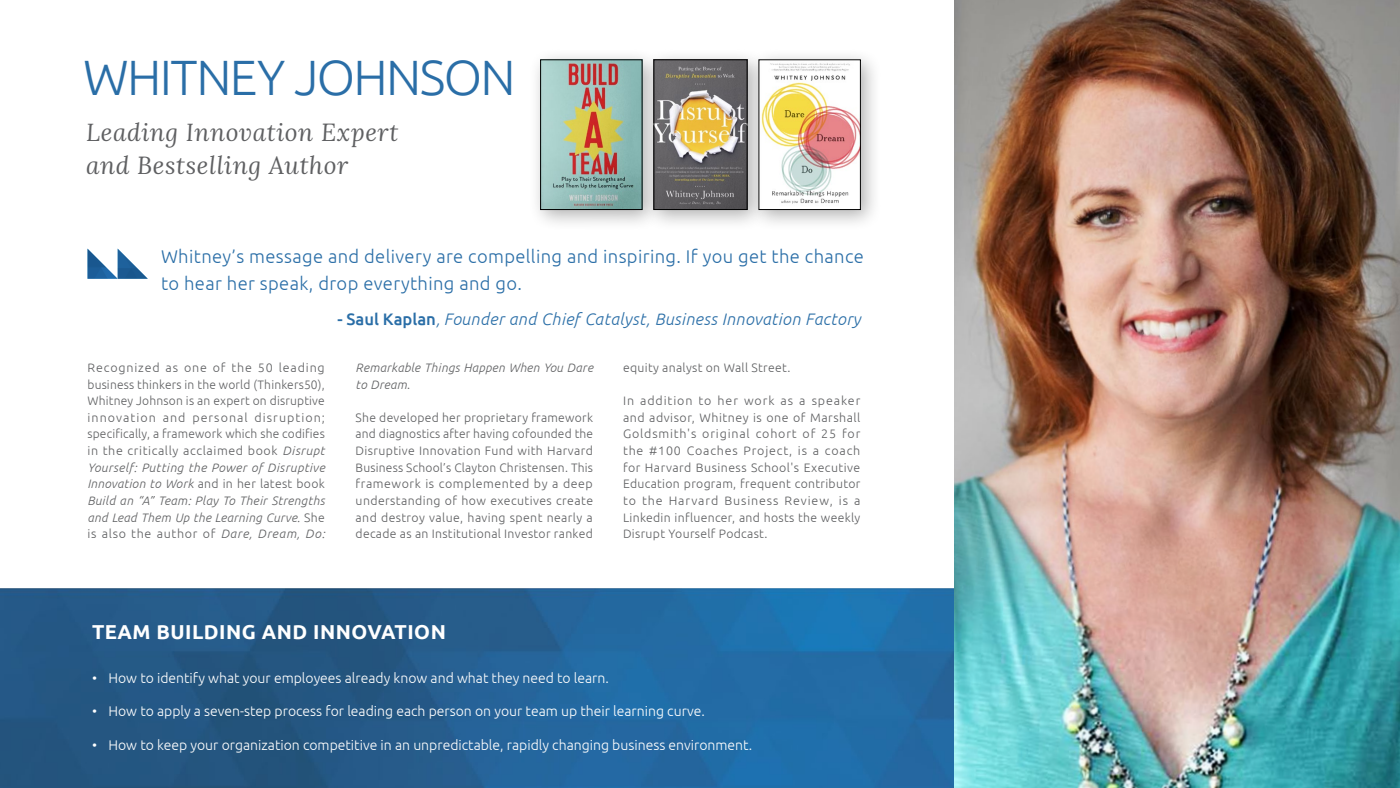
<style>
.page{position:relative;width:1400px;height:788px;background:#fff}
.page>*{position:absolute;margin:0;border:0;box-sizing:border-box;transform-origin:0 0}
.t1{font:300 49.61px "Ubuntu";letter-spacing:-.035em;color:#2a6ea7}
.t2{font:italic 24.5px/33.2px "Lora";letter-spacing:.025em;color:#5f6062}
.t3{font:700 20.12px "Ubuntu";letter-spacing:.025em;color:#fff}
.t4{font:300 18.38px/27.1px "Ubuntu";letter-spacing:.02em;color:#2a6ea7}
.t5{font:italic 300 16.62px "Ubuntu";letter-spacing:.025em;color:#2a6ea7}
.t6{font:300 14px "Ubuntu";color:#fff}
.t7{font:300 12.25px/16.6px "Ubuntu";letter-spacing:.025em;color:#5f6062;text-align:justify}
.t8{font:italic 300 12.25px/16.6px "Ubuntu";letter-spacing:.025em;color:#5f6062}
.s1{font-weight:500;font-style:normal}
.s2{font-style:italic}
.s3{font-style:normal}
</style>
<div class="page">
<img style="left:0;top:588px;width:954px;height:199px">
<img style="left:954px;top:0;width:446px;height:788px">
<svg style="left:88px;top:248px;width:60px;height:31px"></svg>
<div style="left:528px;top:47px;width:135px;height:184px;background:#000;opacity:.31"></div>
<img style="left:542px;top:62px;width:98px;height:146px">
<div style="left:540px;top:60px;width:102px;height:150px;border:1px solid #000"></div>
<div style="left:642px;top:47px;width:126px;height:184px;background:#000;opacity:.31"></div>
<img style="left:656px;top:62px;width:89px;height:146px">
<div style="left:654px;top:60px;width:93px;height:150px;border:1px solid #000"></div>
<div style="left:747px;top:47px;width:135px;height:184px;background:#000;opacity:.31"></div>
<img style="left:761px;top:62px;width:98px;height:146px">
<div style="left:759px;top:60px;width:102px;height:150px;border:1px solid #000"></div>
<h1 class="t1" style="left:83px;top:48px;width:434px">WHITNEY JOHNSON</h1>
<h2 class="t2" style="left:86px;top:115px;width:314px">Leading Innovation Expert and Bestselling Author</h2>
<h3 class="t4" style="left:161px;top:242px;width:704px">Whitney’s message and delivery are compelling and inspiring. If you get the chance to hear her speak, drop everything and go.</h3>
<h3 class="t5" style="left:337px;top:309px;width:525px"><span class="s1">- Saul Kaplan</span>, Founder and Chief Catalyst, Business Innovation Factory</h3>
<p class="t7" style="left:88px;top:359px;width:239px">Recognized as one of the 50 leading business thinkers in the world (Thinkers50), Whitney Johnson is an expert on disruptive innovation and personal disruption; specifically, a framework which she codifies in the critically acclaimed book <span class="s2">Disrupt Yourself: Putting the Power of Disruptive Innovation to Work</span> and in her latest book <span class="s2">Build an “A” Team: Play To Their Strengths and Lead Them Up the Learning Curve.</span> She is also the author of <span class="s2">Dare, Dream, Do:</span></p>
<p class="t8" style="left:356px;top:359px;width:239px">Remarkable Things Happen When You Dare to Dream<span class="s3">.</span></p>
<p class="t7" style="left:356px;top:409px;width:239px">She developed her proprietary framework and diagnostics after having cofounded the Disruptive Innovation Fund with Harvard Business School’s Clayton Christensen. This framework is complemented by a deep understanding of how executives create and destroy value, having spent nearly a decade as an Institutional Investor ranked</p>
<p class="t7" style="left:623px;top:359px;width:169px">equity analyst on Wall Street.</p>
<p class="t7" style="left:623px;top:392px;width:239px">In addition to her work as a speaker and advisor, Whitney is one of Marshall Goldsmith's original cohort of 25 for the #100 Coaches Project, is a coach for Harvard Business School's Executive Education program, frequent contributor to the Harvard Business Review, is a Linkedin influencer, and hosts the weekly Disrupt Yourself Podcast.</p>
<h3 class="t3" style="left:92px;top:619px;width:355px">TEAM BUILDING AND INNOVATION</h3>
<p class="t6" style="left:92px;top:669px;width:7px">•</p>
<p class="t6" style="left:92px;top:702px;width:7px">•</p>
<p class="t6" style="left:92px;top:736px;width:7px">•</p>
<p class="t6" style="left:108px;top:669px;width:502px">How to identify what your employees already know and what they need to learn.</p>
<p class="t6" style="left:108px;top:702px;width:598px">How to apply a seven-step process for leading each person on your team up their learning curve.</p>
<p class="t6" style="left:108px;top:736px;width:645px">How to keep your organization competitive in an unpredictable, rapidly changing business environment.</p>
</div>
